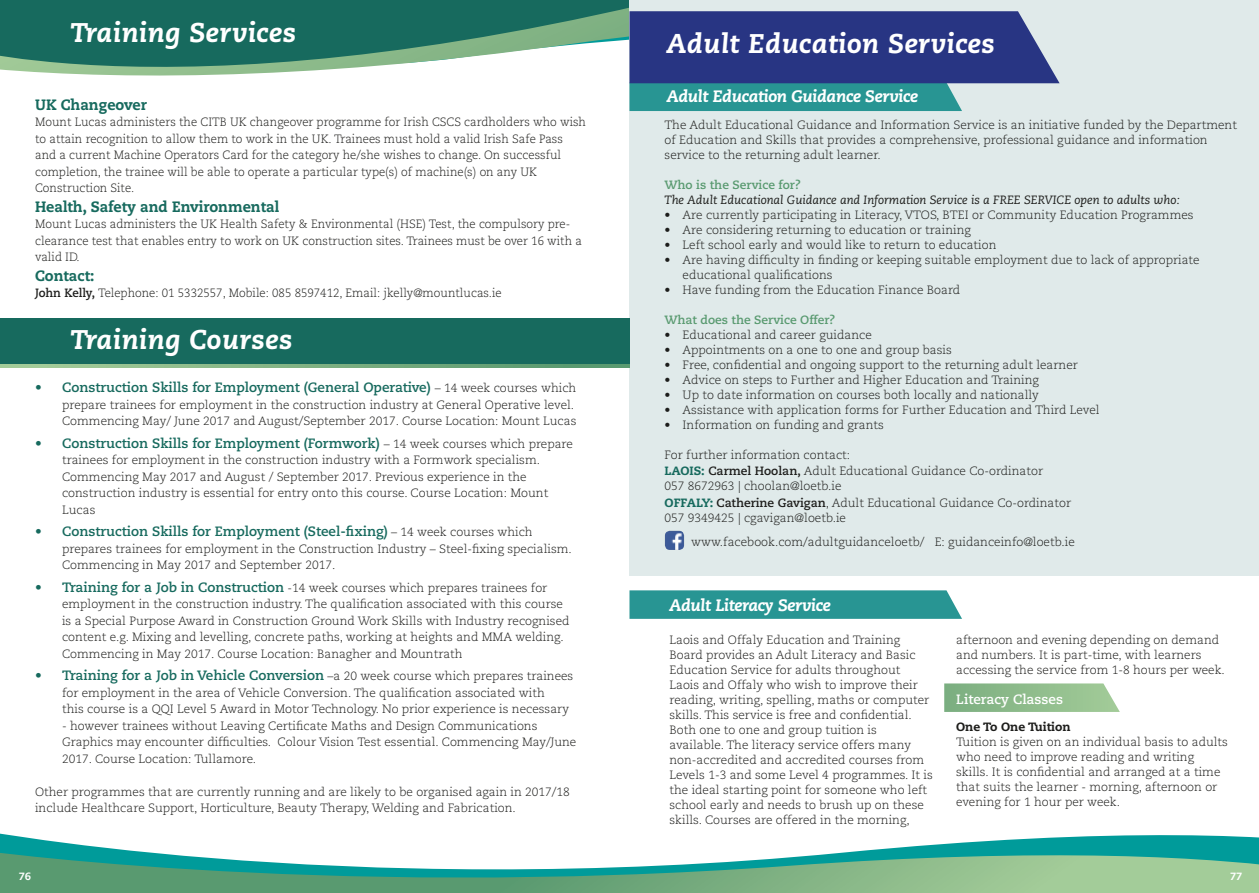
<style>
.page{position:relative;width:1259px;height:893px;background:#fff}
.page>*{position:absolute;margin:0;border:0;box-sizing:border-box;transform-origin:0 0}
.t1{font:italic 800 27px "Caecilia LT Std";letter-spacing:.02em;color:#fff}
.t2{font:italic 800 16.5px "Caecilia LT Std";letter-spacing:-.02em;color:#fff}
.t3{font:800 15px "Caecilia LT Std";color:#176a5e;scale:.96 1}
.t4{font:700 13.5px "Caecilia LT Std";color:#176a5e}
.t5{font:700 13.5px "Caecilia LT Std";color:#fff}
.t6{font:300 12px/15px "Caecilia LT Std";color:#1d1d1b}
.t7{font:300 12px/16.5px "Caecilia LT Std";color:#1d1d1b;scale:.96 1}
.t8{font:italic 12px "Caecilia LT Std";color:#1d1d1b}
.t9{font:700 12px "Caecilia LT Std";color:#599a70}
.t10{font:800 12px "Caecilia LT Std";color:#1d1d1b}
.t11{font:800 10.5px "Caecilia LT Std";color:#fff}
.s1{font-weight:700}
.s2{font-weight:300;font-size:12px;color:#1d1d1b}
.s3{font-weight:700;font-size:13.5px;color:#176a5e}
.s4{font-weight:800;color:#176a5e}
</style>
<div class="page">
<div style="left:629px;top:0;width:630px;height:575px;background:#e0eaea"></div>
<svg style="left:0;top:833px;width:1259px;height:60px"></svg>
<div style="left:0;top:322px;width:629px;height:46px;background:linear-gradient(to right,#a9ce9b,#53956c)"></div>
<svg style="left:629px;top:590px;width:333px;height:29px;background:#319997"></svg>
<svg style="left:0;top:0;width:629px;height:76px;background:#4e8e7d"></svg>
<svg style="left:944px;top:683px;width:175px;height:29px;background:#95c092"></svg>
<img style="left:665px;top:531px;width:19px;height:19px">
<svg style="left:629px;top:11px;width:430px;height:100px;background:#3b5c91"></svg>
<div style="left:0;top:318px;width:629px;height:45px;background:#176a5e"></div>
<h1 class="t1" style="left:70px;top:17px;width:227px">Training Services</h1>
<p class="t3" style="left:35px;top:95px;width:118px">UK Changeover</p>
<p class="t7" style="left:35px;top:114px;width:575px">Mount Lucas administers the CITB UK changeover programme for Irish CSCS cardholders who wish to attain recognition to allow them to work in the UK. Trainees must hold a valid Irish Safe Pass and a current Machine Operators Card for the category he/she wishes to change. On successful completion, the trainee will be able to operate a particular type(s) of machine(s) on any UK Construction Site.</p>
<p class="t3" style="left:35px;top:197px;width:256px">Health, Safety and Environmental</p>
<p class="t7" style="left:35px;top:216px;width:571px">Mount Lucas administers the UK Health Safety &amp; Environmental (HSE) Test, the compulsory pre&shy;clearance test that enables entry to work on UK construction sites. Trainees must be over 16 with a valid ID.</p>
<p class="t3" style="left:35px;top:266px;width:63px">Contact:</p>
<p class="t7" style="left:35px;top:285px;width:487px"><span class="s1">John Kelly,</span> Telephone: 01 5332557, Mobile: 085 8597412, Email: jkelly@mountlucas.ie</p>
<h1 class="t1" style="left:70px;top:323px;width:224px">Training Courses</h1>
<p class="t4" style="left:35px;top:379px;width:542px">• Construction Skills for Employment (General Operative) <span class="s2">– 14 week courses which</span></p>
<p class="t6" style="left:62px;top:397px;width:516px;line-height:16.5px">prepare trainees for employment in the construction industry at General Operative level.<br>Commencing May/ June 2017 and August/September 2017. Course Location: Mount Lucas</p>
<p class="t4" style="left:35px;top:435px;width:539px">• Construction Skills for Employment (Formwork) <span class="s2">– 14 week courses which prepare</span></p>
<p class="t6" style="left:62px;top:452px;width:488px;line-height:16.5px">trainees for employment in the construction industry with a Formwork specialism.<br>Commencing May 2017 and August / September 2017. Previous experience in the construction industry is essential for entry onto this course. Course Location: Mount Lucas</p>
<p class="t4" style="left:35px;top:523px;width:499px">• Construction Skills for Employment (Steel-fixing) <span class="s2">– 14 week courses which</span></p>
<p class="t6" style="left:62px;top:541px;width:511px;line-height:16.5px">prepares trainees for employment in the Construction Industry – Steel-fixing specialism.<br>Commencing in May 2017 and September 2017.</p>
<p class="t6" style="left:62px;top:580px;width:509px;line-height:16.5px;text-indent:-27px"><span class="s3">• Training for a Job in Construction</span> -14 week courses which prepares trainees for employment in the construction industry. The qualification associated with this course is a Special Purpose Award in Construction Ground Work Skills with Industry recognised content e.g. Mixing and levelling, concrete paths, working at heights and MMA welding.<br>Commencing in May 2017. Course Location: Banagher and Mountrath</p>
<p class="t4" style="left:35px;top:667px;width:540px">• Training for a Job in Vehicle Conversion <span class="s2">–a 20 week course which prepares trainees</span></p>
<p class="t6" style="left:62px;top:685px;width:508px;line-height:16.5px">for employment in the area of Vehicle Conversion. The qualification associated with this course is a QQI Level 5 Award in Motor Technology. No prior experience is necessary</p>
<p class="t6" style="left:62px;top:718px;width:516px;line-height:16.5px">- however trainees without Leaving Certificate Maths and Design Communications<br>Graphics may encounter difficulties. Colour Vision Test essential. Commencing May/June<br>2017. Course Location: Tullamore.</p>
<p class="t6" style="left:35px;top:784px;width:536px;line-height:16.5px">Other programmes that are currently running and are likely to be organised again in 2017/18 include Healthcare Support, Horticulture, Beauty Therapy, Welding and Fabrication.</p>
<h1 class="t1" style="left:667px;top:28px;width:330px">Adult Education Services</h1>
<h2 class="t2" style="left:667px;top:87px;width:253px">Adult Education Guidance Service</h2>
<p class="t6" style="left:664px;top:118px;width:574px">The Adult Educational Guidance and Information Service is an initiative funded by the Department of Education and Skills that provides a comprehensive, professional guidance and information service to the returning adult learner.</p>
<p class="t9" style="left:664px;top:178px;width:138px">Who is the Service for?</p>
<p class="t8" style="left:664px;top:193px;width:516px">The Adult Educational Guidance and Information Service is a FREE SERVICE open to adults who:</p>
<p class="t6" style="left:664px;top:208px;width:530px">• Are currently participating in Literacy, VTOS, BTEI or Community Education Programmes</p>
<p class="t6" style="left:664px;top:223px;width:308px">• Are considering returning to education or training</p>
<p class="t6" style="left:664px;top:238px;width:333px">• Left school early and would like to return to education</p>
<p class="t6" style="left:682px;top:253px;width:519px;text-indent:-18px">• Are having difficulty in finding or keeping suitable employment due to lack of appropriate educational qualifications</p>
<p class="t6" style="left:664px;top:283px;width:297px">• Have funding from the Education Finance Board</p>
<p class="t9" style="left:664px;top:313px;width:172px">What does the Service Offer?</p>
<p class="t6" style="left:664px;top:328px;width:209px">• Educational and career guidance</p>
<p class="t6" style="left:664px;top:343px;width:289px">• Appointments on a one to one and group basis</p>
<p class="t6" style="left:664px;top:358px;width:415px">• Free, confidential and ongoing support to the returning adult learner</p>
<p class="t6" style="left:664px;top:373px;width:376px">• Advice on steps to Further and Higher Education and Training</p>
<p class="t6" style="left:664px;top:388px;width:376px">• Up to date information on courses both locally and nationally</p>
<p class="t6" style="left:664px;top:403px;width:436px">• Assistance with application forms for Further Education and Third Level</p>
<p class="t6" style="left:664px;top:418px;width:221px">• Information on funding and grants</p>
<p class="t6" style="left:664px;top:447px;width:380px;line-height:16.5px">For further information contact:<br><span class="s4">LAOIS:</span> <span class="s1">Carmel Hoolan,</span> Adult Educational Guidance Co-ordinator</p>
<p class="t6" style="left:664px;top:478px;width:408px;line-height:16.5px">057 8672963 | choolan@loetb.ie<br><span class="s4">OFFALY:</span> <span class="s1">Catherine Gavigan</span>, Adult Educational Guidance Co-ordinator</p>
<p class="t6" style="left:691px;top:506px;width:385px;line-height:24px;text-indent:-27px">057 9349425 | cgavigan@loetb.ie www.facebook.com/adultguidanceloetb/ E: guidanceinfo@loetb.ie</p>
<h2 class="t2" style="left:669px;top:596px;width:163px">Adult Literacy Service</h2>
<p class="t6" style="left:669px;top:633px;width:265px">Laois and Offaly Education and Training Board provides an Adult Literacy and Basic Education Service for adults throughout Laois and Offaly who wish to improve their reading, writing, spelling, maths or computer skills. This service is free and confidential.<br>Both one to one and group tuition is available. The literacy service offers many non-accredited and accredited courses from Levels 1-3 and some Level 4 programmes. It is the ideal starting point for someone who left school early and needs to brush up on these skills. Courses are offered in the morning,</p>
<p class="t6" style="left:956px;top:633px;width:270px">afternoon and evening depending on demand and numbers. It is part-time, with learners accessing the service from 1-8 hours per week.</p>
<p class="t5" style="left:956px;top:691px;width:108px">Literacy Classes</p>
<p class="t10" style="left:956px;top:719px;width:116px">One To One Tuition</p>
<p class="t6" style="left:956px;top:735px;width:273px">Tuition is given on an individual basis to adults who need to improve reading and writing skills. It is confidential and arranged at a time that suits the learner - morning, afternoon or evening for 1 hour per week.</p>
<p class="t11" style="left:19px;top:870px;width:14px">76</p>
<p class="t11" style="left:1230px;top:870px;width:14px">77</p>
</div>
